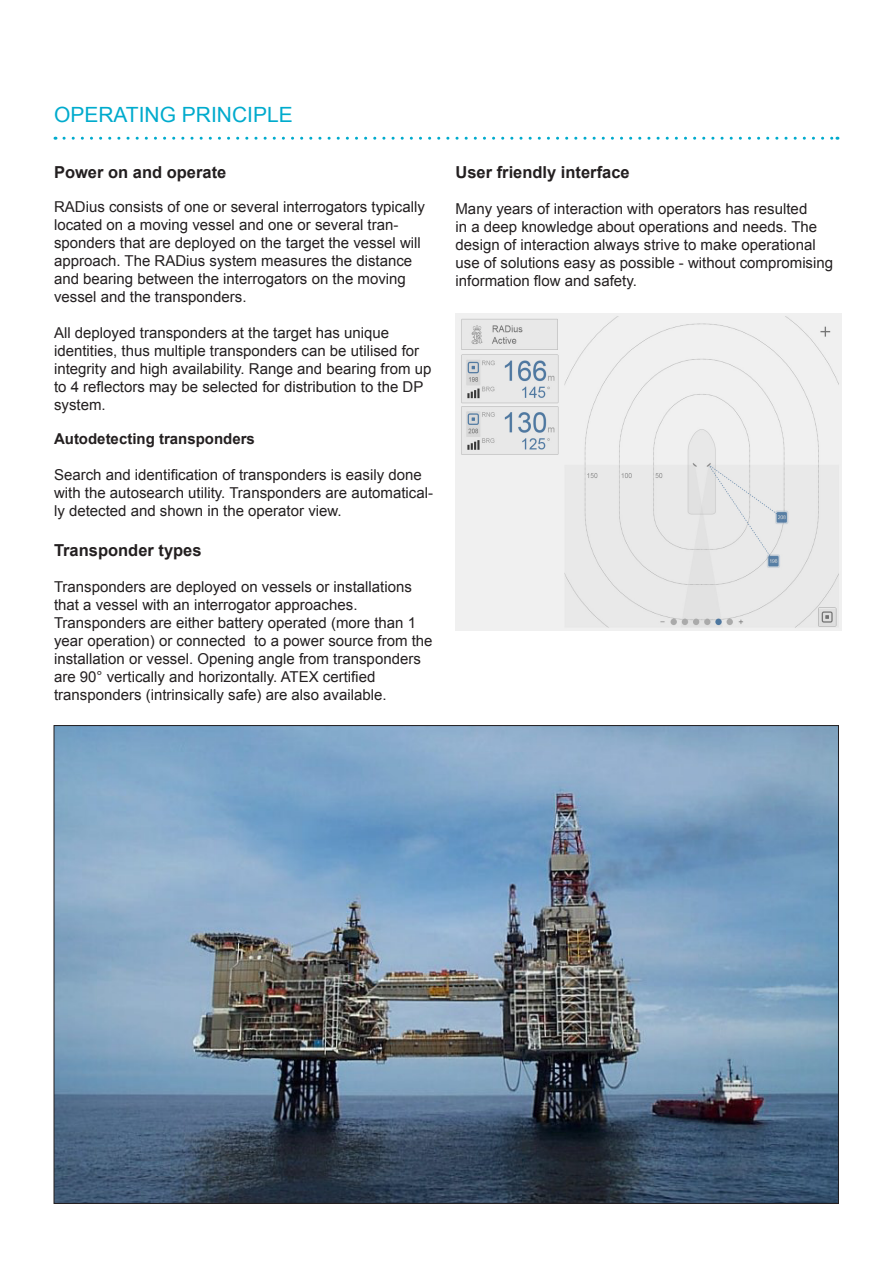
<style>
.page{position:relative;width:893px;height:1263px;background:#fff}
.page>*{position:absolute;margin:0;border:0;box-sizing:border-box;transform-origin:0 0}
.Head_2{font:21px "Arial";color:#00abcd}
.Body_text{font:700 16.5px "Arial";color:#231f20}
.Head_3{font:700 16.5px "Arial";color:#231f20}
.Body_text-2{font:15px/18px "Arial";color:#231f20}
.Body_text-3{font:700 15px "Arial";color:#231f20}
</style>
<div class="page">
<svg style="left:64px;top:137px;width:774px;height:3px"></svg>
<img style="left:56px;top:727px;width:781px;height:475px">
<img style="left:455px;top:313px;width:386px;height:318px">
<p class="Head_2" style="left:54px;top:100px;width:240px">OPERATING PRINCIPLE</p>
<p class="Body_text" style="left:54px;top:161px;width:174px">Power on and operate</p>
<p class="Body_text-2" style="left:54px;top:198px;width:372px">RADius consists of one or several interrogators typically located on a moving vessel and one or several tran&shy;sponders that are deployed on the target the vessel will approach. The RADius system measures the distance and bearing between the interrogators on the moving vessel and the transponders.</p>
<p class="Body_text-2" style="left:54px;top:324px;width:379px">All deployed transponders at the target has unique identities, thus multiple transponders can be utilised for integrity and high availability. Range and bearing from up to 4 reflectors may be selected for distribution to the DP system.</p>
<p class="Body_text-3" style="left:54px;top:429px;width:202px">Autodetecting transponders</p>
<p class="Body_text-2" style="left:54px;top:466px;width:381px">Search and identification of transponders is easily done with the autosearch utility. Transponders are automatical&shy;ly detected and shown in the operator view.</p>
<p class="Head_3" style="left:54px;top:539px;width:149px">Transponder types</p>
<p class="Body_text-2" style="left:54px;top:578px;width:380px">Transponders are deployed on vessels or installations that a vessel with an interrogator approaches.<br>Transponders are either battery operated (more than 1 year operation) or connected to a power source from the installation or vessel. Opening angle from transponders are 90° vertically and horizontally. ATEX certified transponders (intrinsically safe) are also available.</p>
<p class="Body_text" style="left:455px;top:161px;width:176px">User friendly interface</p>
<p class="Body_text-2" style="left:455px;top:200px;width:379px">Many years of interaction with operators has resulted<br>in a deep knowledge about operations and needs. The design of interaction always strive to make operational use of solutions easy as possible - without compromising information flow and safety.</p>
</div>
